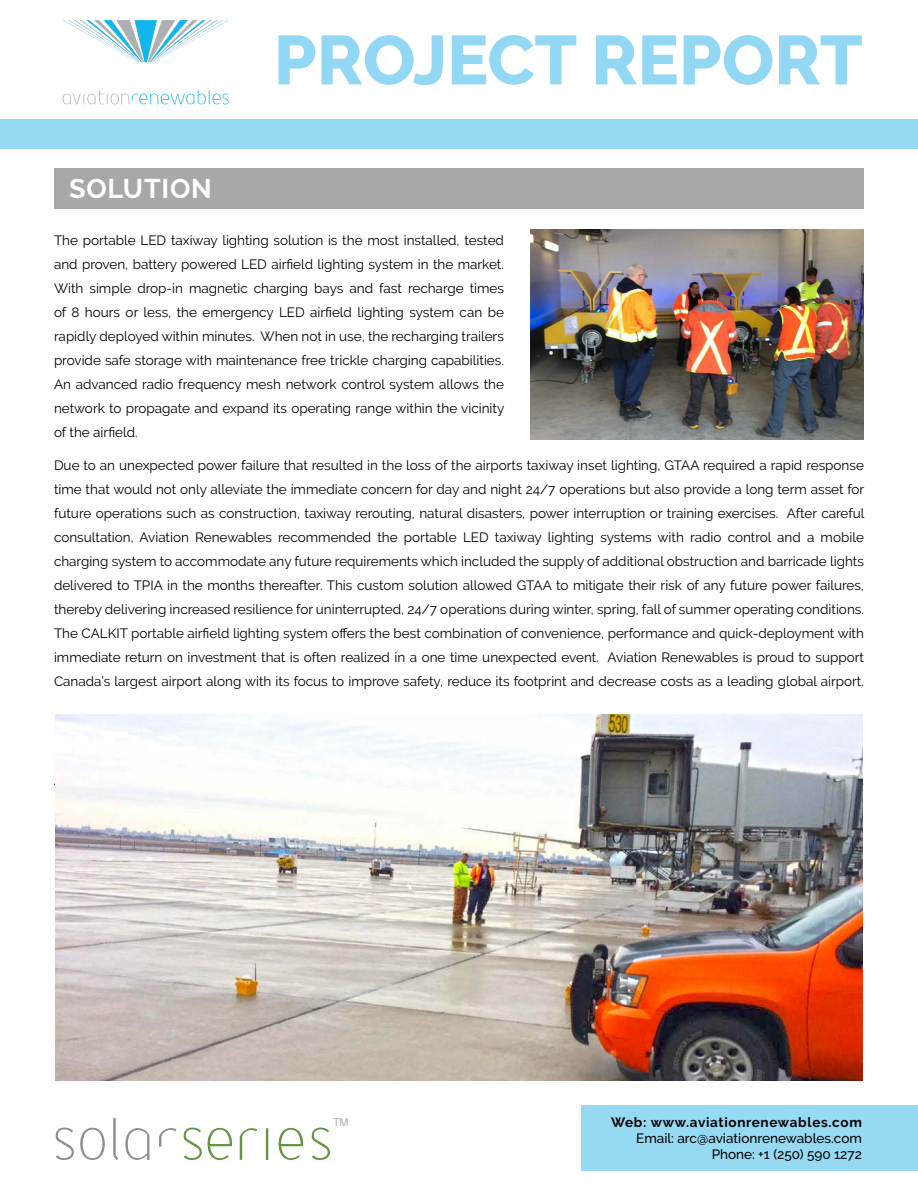
<style>
.page{position:relative;width:918px;height:1188px;background:#fff}
.page>*{position:absolute;margin:0;border:0;box-sizing:border-box;transform-origin:0 0}
.t1{font:800 69px "Raleway";color:#92d8f5}
.t2{font:700 27px "Raleway";letter-spacing:.03em;color:#fff}
.t3{font:13.5px/24px "Raleway";color:#000;text-align:justify}
.t4{font:500 13.5px "Raleway";color:#000101}
.t5{font:700 13.5px "Raleway";letter-spacing:.05em;color:#000101}
.t6{font:10.8px "Helvetica";color:#adafb2}
</style>
<div class="page">
<div style="left:0;top:119px;width:918px;height:29px;background:#95d9f2"></div>
<div style="left:581px;top:1106px;width:337px;height:65px;background:#95d9f2"></div>
<svg style="left:63px;top:90px;width:166px;height:14px"></svg>
<svg style="left:63px;top:20px;width:166px;height:42px"></svg>
<div style="left:54px;top:168px;width:810px;height:40px;background:#a6a8aa"></div>
<img style="left:531px;top:230px;width:333px;height:210px">
<svg style="left:55px;top:1128px;width:50px;height:32px"></svg>
<svg style="left:113px;top:1118px;width:5px;height:42px"></svg>
<svg style="left:125px;top:1128px;width:24px;height:32px"></svg>
<svg style="left:159px;top:1128px;width:17px;height:19px"></svg>
<svg style="left:240px;top:1128px;width:17px;height:32px"></svg>
<svg style="left:183px;top:1128px;width:49px;height:32px"></svg>
<hr style="left:266px;top:1128px;width:2px;height:32px;background:#66953f">
<svg style="left:279px;top:1128px;width:24px;height:32px"></svg>
<svg style="left:311px;top:1128px;width:19px;height:32px"></svg>
<img style="left:55px;top:714px;width:808px;height:367px">
<p class="t1" style="left:274px;top:21px;width:590px">PROJECT REPORT</p>
<p class="t2" style="left:69px;top:173px;width:144px">SOLUTION</p>
<p class="t3" style="left:54px;top:229px;width:452px">The portable LED taxiway lighting solution is the most installed, tested and proven, battery powered LED airfield lighting system in the market.<br>With simple drop-in magnetic charging bays and fast recharge times of 8 hours or less, the emergency LED airfield lighting system can be rapidly deployed within minutes. When not in use, the recharging trailers provide safe storage with maintenance free trickle charging capabilities.<br>An advanced radio frequency mesh network control system allows the network to propagate and expand its operating range within the vicinity of the airfield.</p>
<p class="t3" style="left:54px;top:453px;width:812px">Due to an unexpected power failure that resulted in the loss of the airports taxiway inset lighting, GTAA required a rapid response time that would not only alleviate the immediate concern for day and night 24/7 operations but also provide a long term asset for future operations such as construction, taxiway rerouting, natural disasters, power interruption or training exercises. After careful consultation, Aviation Renewables recommended the portable LED taxiway lighting systems with radio control and a mobile charging system to accommodate any future requirements which included the supply of additional obstruction and barricade lights delivered to TPIA in the months thereafter. This custom solution allowed GTAA to mitigate their risk of any future power failures, thereby delivering increased resilience for uninterrupted, 24/7 operations during winter, spring, fall of summer operating conditions.<br>The CALKIT portable airfield lighting system offers the best combination of convenience, performance and quick-deployment with immediate return on investment that is often realized in a one time unexpected event. Aviation Renewables is proud to support Canada’s largest airport along with its focus to improve safety, reduce its footprint and decrease costs as a leading global airport.</p>
<p class="t6" style="left:333px;top:1114px;width:17px">TM</p>
<p class="t5" style="left:611px;top:1115px;width:252px">Web: www.aviationrenewables.com</p>
<p class="t4" style="left:636px;top:1131px;width:227px">Email: arc@aviationrenewables.com</p>
<p class="t4" style="left:712px;top:1147px;width:152px">Phone: +1 (250) 590 1272</p>
</div>
